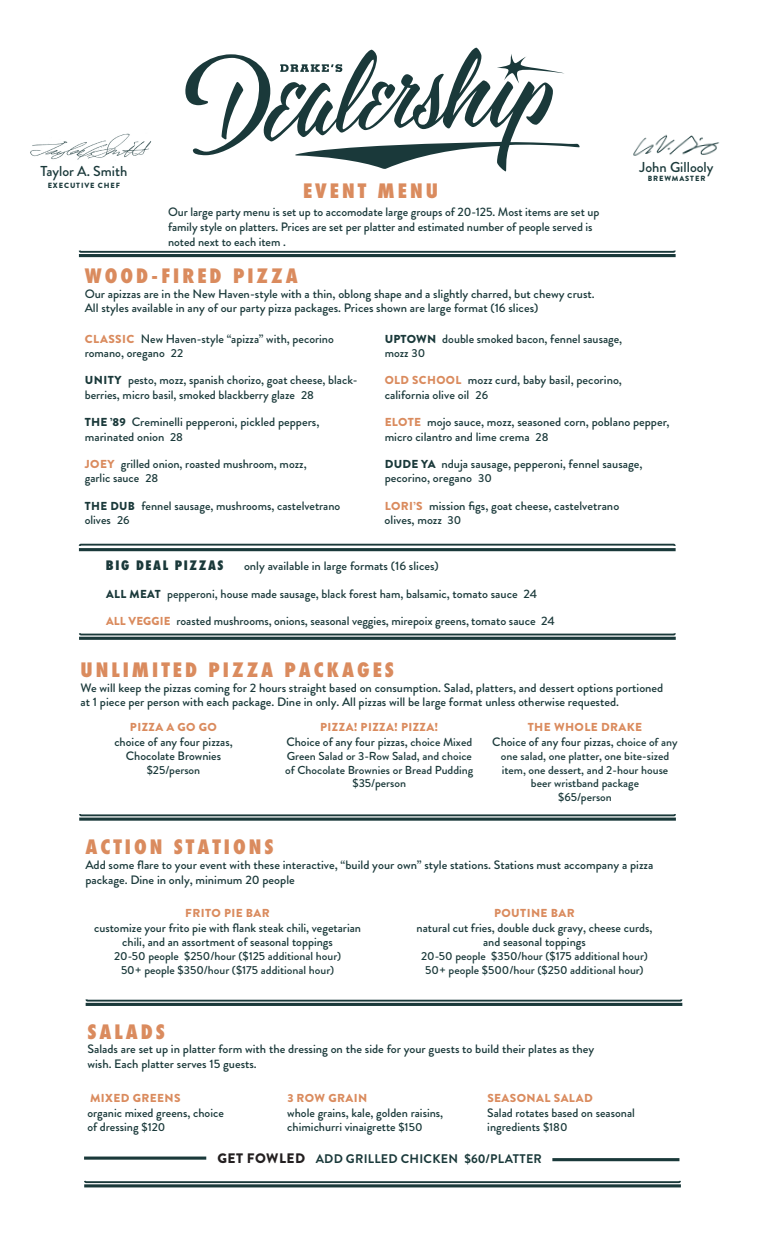
<style>
.page{position:relative;width:765px;height:1260px;background:#fff}
.page>*{position:absolute;margin:0;border:0;box-sizing:border-box;transform-origin:0 0}
.t1{font:800 21.88px "Futura PT Cond";letter-spacing:.135em;color:#da8b5e}
.t2{font:500 14.38px "Brandon Grotesque";color:#1a393a}
.t3{font:800 14.38px "Futura PT Cond";letter-spacing:.11em;color:#1a393a}
.t4{font:700 12.5px "Brandon Grotesque";letter-spacing:.02em;color:#1a393a}
.t5{font:500 12.25px/14.6px "Brandon Grotesque";color:#1a393a}
.t6{font:500 11.5px/13.9px "Brandon Grotesque";color:#1a393a;text-align:center}
.t7{font:900 11.5px "Brandon Grotesque";letter-spacing:.035em;color:#da8b5e}
.t8{font:900 7.5px "Brandon Grotesque";letter-spacing:.12em;color:#1a393a}
.s1{font-weight:900;font-size:11.5px;color:#da8b5e}
.s2{font-size:11.5px}
.s3{font-weight:900;font-size:11.5px}
.s4{font-weight:900;font-size:13.75px;color:#231f20}
</style>
<div class="page">
<img style="left:30px;top:133px;width:122px;height:27px">
<svg style="left:185px;top:54px;width:71px;height:101px"></svg>
<svg style="left:256px;top:48px;width:324px;height:123px"></svg>
<svg style="left:280px;top:64px;width:62px;height:8px"></svg>
<img style="left:633px;top:134px;width:87px;height:22px">
<hr style="left:552px;top:1158px;width:127px;height:3px;background:#1a393a">
<svg style="left:85px;top:999px;width:598px;height:4px;background:#89999a"></svg>
<hr style="left:86px;top:1003px;width:596px;height:3px;background:#1a393a">
<svg style="left:78px;top:543px;width:598px;height:3px;background:#6f8283"></svg>
<hr style="left:79px;top:548px;width:597px;height:3px;background:#1a393a">
<svg style="left:79px;top:633px;width:597px;height:3px;background:#6f8383"></svg>
<hr style="left:79px;top:637px;width:597px;height:3px;background:#1a393a">
<svg style="left:79px;top:814px;width:597px;height:3px;background:#6f8283"></svg>
<hr style="left:79px;top:818px;width:597px;height:3px;background:#1a393a">
<svg style="left:84px;top:1180px;width:597px;height:4px"></svg>
<hr style="left:84px;top:1184px;width:597px;height:3px;background:#1a393a">
<hr style="left:84px;top:1157px;width:122px;height:3px;background:#1a393a">
<svg style="left:78px;top:250px;width:598px;height:3px;background:#6f8283"></svg>
<hr style="left:79px;top:254px;width:597px;height:3px;background:#1a393a">
<p class="t2" style="left:40px;top:161px;width:88px">Taylor A. Smith</p>
<p class="t8" style="left:48px;top:180px;width:74px">EXECUTIVE CHEF</p>
<h1 class="t1" style="left:303px;top:178px;width:137px">EVENT MENU</h1>
<p class="t5" style="left:168px;top:205px;width:433px">Our large party menu is set up to accomodate large groups of 20-125. Most items are set up family style on platters. Prices are set per platter and estimated number of people served is noted next to each item .</p>
<h1 class="t1" style="left:85px;top:263px;width:214px">WOOD-FIRED PIZZA</h1>
<p class="t5" style="left:85px;top:286px;width:512px">Our apizzas are in the New Haven-style with a thin, oblong shape and a slightly charred, but chewy crust.<br>All styles available in any of our party pizza packages. Prices shown are large format (16 slices)</p>
<p class="t2" style="left:640px;top:157px;width:75px">John Gillooly</p>
<p class="t8" style="left:648px;top:173px;width:59px">BREWMASTER</p>
<p class="t5" style="left:85px;top:331px;width:251px"><span class="s1">CLASSIC</span> New Haven-style “apizza” with, pecorino romano, oregano <span class="s2">22</span></p>
<p class="t5" style="left:85px;top:373px;width:274px"><span class="s3">UNITY</span> pesto, mozz, spanish chorizo, goat cheese, black&shy;berries, micro basil, smoked blackberry glaze <span class="s2">28</span></p>
<p class="t5" style="left:85px;top:415px;width:236px"><span class="s3">THE ’89</span> Creminelli pepperoni, pickled peppers, marinated onion <span class="s2">28</span></p>
<p class="t5" style="left:85px;top:456px;width:223px"><span class="s1">JOEY</span> grilled onion, roasted mushroom, mozz, garlic sauce <span class="s2">28</span></p>
<p class="t5" style="left:85px;top:498px;width:257px"><span class="s3">THE DUB</span> fennel sausage, mushrooms, castelvetrano olives <span class="s2">26</span></p>
<p class="t5" style="left:385px;top:331px;width:239px"><span class="s3">UPTOWN</span> double smoked bacon, fennel sausage, mozz <span class="s2">30</span></p>
<p class="t5" style="left:385px;top:373px;width:239px"><span class="s1">OLD SCHOOL</span> mozz curd, baby basil, pecorino, california olive oil <span class="s2">26</span></p>
<p class="t5" style="left:385px;top:415px;width:286px"><span class="s1">ELOTE</span> mojo sauce, mozz, seasoned corn, poblano pepper, micro cilantro and lime crema <span class="s2">28</span></p>
<p class="t5" style="left:385px;top:456px;width:259px"><span class="s3">DUDE YA</span> nduja sausage, pepperoni, fennel sausage, pecorino, oregano <span class="s2">30</span></p>
<p class="t5" style="left:385px;top:498px;width:236px"><span class="s1">LORI’S</span> mission figs, goat cheese, castelvetrano olives, mozz <span class="s2">30</span></p>
<p class="t3" style="left:106px;top:557px;width:119px">BIG DEAL PIZZAS</p>
<p class="t5" style="left:244px;top:559px;width:196px">only available in large formats (16 slices)</p>
<p class="t5" style="left:106px;top:586px;width:433px"><span class="s3">ALL MEAT</span> pepperoni, house made sausage, black forest ham, balsamic, tomato sauce 24</p>
<p class="t5" style="left:106px;top:613px;width:450px"><span class="s1">ALL VEGGIE</span> roasted mushrooms, onions, seasonal veggies, mirepoix greens, tomato sauce 24</p>
<h1 class="t1" style="left:81px;top:657px;width:315px">UNLIMITED PIZZA PACKAGES</h1>
<p class="t5" style="left:81px;top:680px;width:584px">We will keep the pizzas coming for 2 hours straight based on consumption. Salad, platters, and dessert options portioned at 1 piece per person with each package. Dine in only. All pizzas will be large format unless otherwise requested.</p>
<p class="t7" style="left:130px;top:719px;width:88px">PIZZA A GO GO</p>
<p class="t5" style="left:114px;top:735px;width:120px;text-align:center">choice of any four pizzas,<br>Chocolate Brownies</p>
<p class="t6" style="left:147px;top:764px;width:55px">$25/person</p>
<p class="t7" style="left:320px;top:719px;width:120px">PIZZA! PIZZA! PIZZA!</p>
<p class="t5" style="left:286px;top:735px;width:187px">Choice of any four pizzas, <span class="s2">choice Mixed</span></p>
<p class="t6" style="left:285px;top:749px;width:190px">Green Salad or 3-Row Salad, and choice of Chocolate Brownies or Bread Pudding $35/person</p>
<p class="t7" style="left:528px;top:719px;width:116px">THE WHOLE DRAKE</p>
<p class="t5" style="left:492px;top:735px;width:187px">Choice of any four pizzas, <span class="s2">choice of any</span></p>
<p class="t6" style="left:501px;top:749px;width:170px">one salad, one platter, one bite-sized item, one dessert, and 2-hour house beer wristband package<br>$65/person</p>
<h1 class="t1" style="left:85px;top:834px;width:190px">ACTION STATIONS</h1>
<p class="t5" style="left:85px;top:858px;width:570px">Add some flare to your event with these interactive, “build your own” style stations. Stations must accompany a pizza package. Dine in only, minimum 20 people</p>
<p class="t7" style="left:185px;top:905px;width:86px">FRITO PIE BAR</p>
<p class="t5" style="left:94px;top:920px;width:269px;text-align:center">customize your frito pie with flank steak chili, vegetarian chili, and an assortment of seasonal toppings</p>
<p class="t6" style="left:114px;top:950px;width:229px">20-50 people $250/hour ($125 additional hour)<br>50+ people $350/hour ($175 additional hour)</p>
<p class="t7" style="left:494px;top:905px;width:82px">POUTINE BAR</p>
<p class="t5" style="left:417px;top:920px;width:237px;text-align:center">natural cut fries, double duck gravy, cheese curds, and seasonal toppings</p>
<p class="t6" style="left:421px;top:950px;width:228px">20-50 people $350/hour ($175 additional hour)<br>50+ people $500/hour ($250 additional hour)</p>
<h1 class="t1" style="left:87px;top:1018px;width:79px">SALADS</h1>
<p class="t5" style="left:87px;top:1042px;width:508px">Salads are set up in platter form with the dressing on the side for your guests to build their plates as they wish. Each platter serves 15 guests.</p>
<p class="t7" style="left:90px;top:1090px;width:92px">MIXED GREENS</p>
<p class="t5" style="left:87px;top:1105px;width:138px">organic mixed greens, choice of dressing <span class="s2">$120</span></p>
<p class="t7" style="left:287px;top:1090px;width:82px">3 ROW GRAIN</p>
<p class="t5" style="left:287px;top:1105px;width:157px">whole grains, kale, golden raisins, chimichurri vinaigrette <span class="s2">$150</span></p>
<p class="t7" style="left:487px;top:1090px;width:107px">SEASONAL SALAD</p>
<p class="t5" style="left:487px;top:1105px;width:149px">Salad rotates based on seasonal ingredients <span class="s2">$180</span></p>
<p class="t4" style="left:217px;top:1150px;width:326px"><span class="s4">GET FOWLED</span> ADD GRILLED CHICKEN $60/PLATTER</p>
</div>
